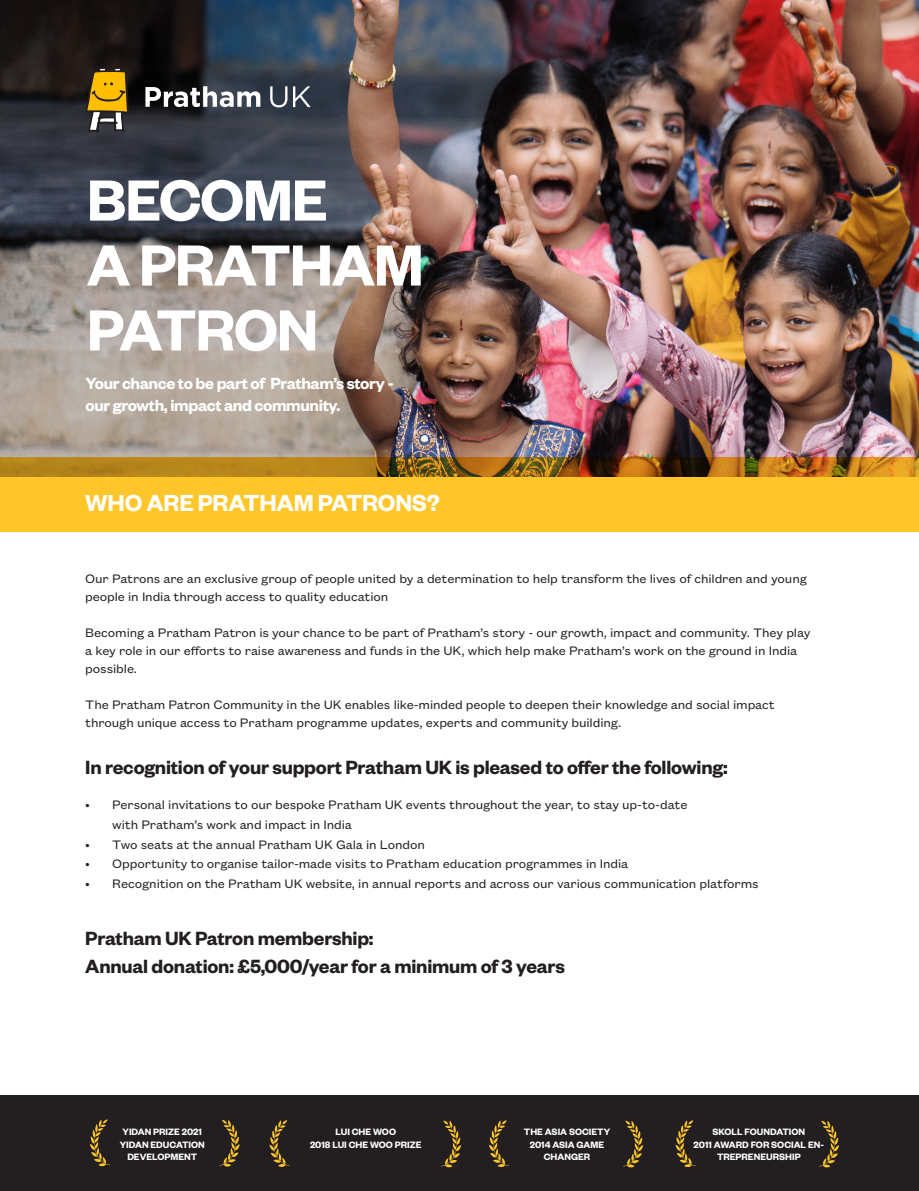
<style>
.page{position:relative;width:919px;height:1191px;background:#fff}
.page>*{position:absolute;margin:0;border:0;box-sizing:border-box;transform-origin:0 0}
.t1{font:600 63.6px/64.9px "Founders Grotesk";letter-spacing:-.02em;color:#fff}
.H1_-_sans_30{font:600 25.5px "Founders Grotesk";letter-spacing:-.01em;color:#fff}
.H1_-_sans_30-2{font:600 21px/28.5px "Founders Grotesk";letter-spacing:-.01em;color:#231f20}
.t2{font:600 17.7px/21.3px "Founders Grotesk";letter-spacing:-.02em;color:#fff}
.H1_-_sans_30-3{font:13.5px/18px "Founders Grotesk Text";letter-spacing:-.01em;color:#231f20}
.t3{font:600 10.2px/12.1px "Founders Grotesk";color:#fff;text-align:center}
</style>
<div class="page">
<img style="left:0;top:0;width:918px;height:457px">
<svg style="left:0;top:457px;width:918px;height:75px;background:#e4ae24"></svg>
<div style="left:0;top:1095px;width:918px;height:96px;background:#231f20"></div>
<svg style="left:819px;top:1120px;width:19px;height:47px"></svg>
<svg style="left:675px;top:1120px;width:20px;height:47px"></svg>
<svg style="left:90px;top:1119px;width:20px;height:47px"></svg>
<svg style="left:219px;top:1119px;width:21px;height:47px"></svg>
<svg style="left:489px;top:1120px;width:20px;height:47px"></svg>
<svg style="left:623px;top:1120px;width:20px;height:47px"></svg>
<svg style="left:269px;top:1120px;width:20px;height:46px"></svg>
<svg style="left:441px;top:1120px;width:20px;height:47px"></svg>
<svg style="left:145px;top:86px;width:115px;height:21px"></svg>
<svg style="left:85px;top:68px;width:44px;height:65px;background:#987a28"></svg>
<svg style="left:270px;top:86px;width:40px;height:21px"></svg>
<p class="t1" style="left:87px;top:165px;width:338px">BECOME<br>A PRATHAM<br>PATRON</p>
<p class="t2" style="left:85px;top:372px;width:310px">Your chance to be part of Pratham’s story - our growth, impact and community.</p>
<p class="H1_-_sans_30" style="left:85px;top:487px;width:356px">WHO ARE PRATHAM PATRONS?</p>
<p class="H1_-_sans_30-3" style="left:85px;top:569px;width:723px">Our Patrons are an exclusive group of people united by a determination to help transform the lives of children and young people in India through access to quality education</p>
<p class="H1_-_sans_30-3" style="left:85px;top:623px;width:726px">Becoming a Pratham Patron is your chance to be part of Pratham’s story - our growth, impact and community. They play a key role in our efforts to raise awareness and funds in the UK, which help make Pratham’s work on the ground in India possible.</p>
<p class="H1_-_sans_30-3" style="left:85px;top:695px;width:691px">The Pratham Patron Community in the UK enables like-minded people to deepen their knowledge and social impact through unique access to Pratham programme updates, experts and community building.</p>
<p class="H1_-_sans_30-2" style="left:85px;top:751px;width:644px">In recognition of your support Pratham UK is pleased to offer the following:</p>
<p class="H1_-_sans_30-3" style="left:112px;top:794px;width:576px;line-height:19.5px;text-indent:-27px">• Personal invitations to our bespoke Pratham UK events throughout the year, to stay up-to-date with Pratham’s work and impact in India</p>
<p class="H1_-_sans_30-3" style="left:85px;top:834px;width:341px">• Two seats at the annual Pratham UK Gala in London</p>
<p class="H1_-_sans_30-3" style="left:85px;top:853px;width:544px">• Opportunity to organise tailor-made visits to Pratham education programmes in India</p>
<p class="H1_-_sans_30-3" style="left:85px;top:873px;width:675px">• Recognition on the Pratham UK website, in annual reports and across our various communication platforms</p>
<p class="H1_-_sans_30-2" style="left:85px;top:922px;width:481px">Pratham UK Patron membership:<br>Annual donation: £5,000/year for a minimum of 3 years</p>
<p class="t3" style="left:122px;top:1125px;width:81px">YIDAN PRIZE 2021</p>
<p class="t3" style="left:120px;top:1137px;width:87px">YIDAN EDUCATION</p>
<p class="t3" style="left:127px;top:1150px;width:71px">DEVELOPMENT</p>
<p class="t3" style="left:335px;top:1125px;width:62px">LUI CHE WOO</p>
<p class="t3" style="left:310px;top:1137px;width:113px">2018 LUI CHE WOO PRIZE</p>
<p class="t3" style="left:524px;top:1125px;width:88px">THE ASIA SOCIETY</p>
<p class="t3" style="left:529px;top:1137px;width:76px">2014 ASIA GAME</p>
<p class="t3" style="left:543px;top:1150px;width:48px">CHANGER</p>
<p class="t3" style="left:712px;top:1125px;width:94px">SKOLL FOUNDATION</p>
<p class="t3" style="left:693px;top:1137px;width:132px">2011 AWARD FOR SOCIAL EN-<br>TREPRENEURSHIP</p>
</div>
